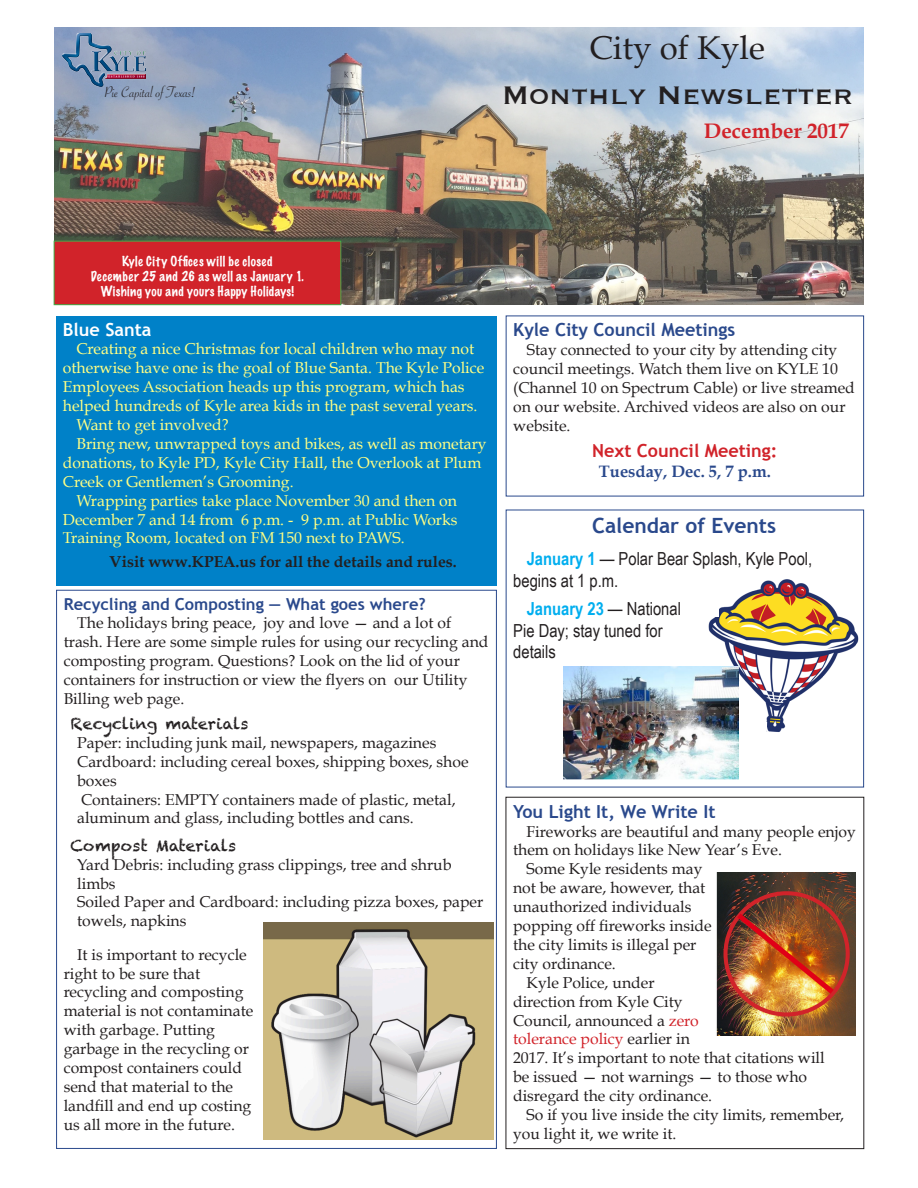
<style>
.page{position:relative;width:918px;height:1188px;background:#fff}
.page>*{position:absolute;margin:0;border:0;box-sizing:border-box;transform-origin:0 0}
.t1{font:33px "Copperplate";color:#231f20}
.t2{font:33px "Book Antiqua";color:#231f20}
.t3{font:700 21px "Trebuchet MS";color:#2a498c}
.t4{font:700 21px "Book Antiqua";color:#d1232a}
.t5{font:18px/21.6px "Arial Narrow";color:#231f20}
.t6{font:700 18px "Trebuchet MS";color:#2a498c}
.t7{font:700 18px "Trebuchet MS";color:#d1232a}
.t8{font:700 18px "Trebuchet MS";color:#fff}
.t9{font:700 16.5px "Trebuchet MS";color:#2a498c}
.t10{font:700 16.5px "Book Antiqua";color:#2a498c}
.t11{font:16.5px "Savoye Let Plain";color:#231f20}
.t12{font:15.75px/18.9px "Book Antiqua";color:#231f20}
.t13{font:15.75px/18.9px "Book Antiqua";color:#ffff84}
.t14{font:700 15.75px "Book Antiqua";color:#231f20}
.t15{font:15.75px "Chalkduster";color:#231f20}
.t16{font:100 12.6px/15.1px "Marker Felt";letter-spacing:.035em;color:#fff;text-align:center}
.s1{font-weight:700;color:#00aeef}
.s2{color:#d1232a}
</style>
<div class="page">
<img style="left:54px;top:27px;width:810px;height:278px">
<div style="left:54px;top:241px;width:287px;height:64px;background:#d1232a"></div>
<div style="left:54px;top:241px;width:287px;height:64px;border:1px solid #40ae49"></div>
<img style="left:62px;top:33px;width:83px;height:54px">
<img style="left:263px;top:923px;width:230px;height:217px">
<img style="left:716px;top:873px;width:139px;height:162px">
<div style="left:724px;top:891px;width:126px;height:126px;border:4px solid #d1232a;border-radius:50%"></div>
<img style="left:732px;top:908px;width:107px;height:91px">
<img style="left:708px;top:579px;width:151px;height:153px">
<div style="left:698px;top:599px;width:21px;height:18px;background:#fff"></div>
<svg style="left:739px;top:721px;width:28px;height:11px"></svg>
<img style="left:564px;top:666px;width:175px;height:113px">
<div style="left:56px;top:316px;width:441px;height:270px;background:#0081c8"></div>
<p class="t11" style="left:104px;top:81px;width:93px">Pie Capital of Texas!</p>
<p class="t2" style="left:590px;top:27px;width:177px">City of Kyle</p>
<p class="t1" style="left:502px;top:73px;width:353px">Monthly Newsletter</p>
<p class="t4" style="left:704px;top:118px;width:147px">December 2017</p>
<p class="t16" style="left:91px;top:253px;width:215px">Kyle City Offices will be closed<br>December 25 and 26 as well as January 1.</p>
<p class="t16" style="left:101px;top:284px;width:195px">Wishing you and yours Happy Holidays!</p>
<p class="t8" style="left:63px;top:318px;width:90px">Blue Santa</p>
<p class="t13" style="left:63px;top:340px;width:423px;text-indent:14px">Creating a nice Christmas for local children who may not otherwise have one is the goal of Blue Santa. The Kyle Police Employees Association heads up this program, which has helped hundreds of Kyle area kids in the past several years.</p>
<p class="t13" style="left:76px;top:415px;width:154px">Want to get involved?</p>
<p class="t13" style="left:63px;top:434px;width:425px;text-indent:14px">Bring new, unwrapped toys and bikes, as well as monetary donations, to Kyle PD, Kyle City Hall, the Overlook at Plum<br>Creek or Gentlemen’s Grooming.</p>
<p class="t13" style="left:63px;top:491px;width:396px;text-align:justify;text-indent:14px">Wrapping parties take place November 30 and then on December 7 and 14 from 6 p.m. - 9 p.m. at Public Works Training Room, located on FM 150 next to PAWS.</p>
<p class="t14" style="left:110px;top:552px;width:349px">Visit www.KPEA.us for all the details and rules.</p>
<p class="t9" style="left:64px;top:593px;width:364px">Recycling and Composting — What goes where?</p>
<p class="t12" style="left:64px;top:614px;width:426px;text-indent:14px">The holidays bring peace, joy and love — and a lot of trash. Here are some simple rules for using our recycling and composting program. Questions? Look on the lid of your containers for instruction or view the flyers on our Utility Billing web page.</p>
<p class="t15" style="left:70px;top:714px;width:179px">Recycling materials</p>
<p class="t12" style="left:77px;top:733px;width:361px">Paper: including junk mail, newspapers, magazines</p>
<p class="t12" style="left:77px;top:752px;width:393px">Cardboard: including cereal boxes, shipping boxes, shoe</p>
<p class="t12" style="left:77px;top:771px;width:41px">boxes</p>
<p class="t12" style="left:81px;top:790px;width:376px">Containers: EMPTY containers made of plastic, metal,</p>
<p class="t12" style="left:77px;top:809px;width:338px">aluminum and glass, including bottles and cans.</p>
<p class="t15" style="left:70px;top:836px;width:167px">Compost Materials</p>
<p class="t12" style="left:77px;top:855px;width:376px">Yard Debris: including grass clippings, tree and shrub</p>
<p class="t12" style="left:77px;top:874px;width:40px">limbs</p>
<p class="t12" style="left:77px;top:893px;width:408px">Soiled Paper and Cardboard: including pizza boxes, paper</p>
<p class="t12" style="left:77px;top:912px;width:111px">towels, napkins</p>
<p class="t12" style="left:64px;top:945px;width:191px;text-indent:14px">It is important to recycle right to be sure that recycling and composting material is not contaminate with garbage. Putting garbage in the recycling or compost containers could send that material to the landfill and end up costing us all more in the future.</p>
<p class="t6" style="left:513px;top:319px;width:224px">Kyle City Council Meetings</p>
<p class="t12" style="left:513px;top:340px;width:343px;text-indent:14px">Stay connected to your city by attending city council meetings. Watch them live on KYLE 10 (Channel 10 on Spectrum Cable) or live streamed on our website. Archived videos are also on our website.</p>
<p class="t7" style="left:592px;top:439px;width:187px">Next Council Meeting:</p>
<p class="t10" style="left:599px;top:461px;width:173px">Tuesday, Dec. 5, 7 p.m.</p>
<p class="t3" style="left:592px;top:512px;width:186px">Calendar of Events</p>
<p class="t5" style="left:513px;top:547px;width:301px;text-indent:14px"><span class="s1">January 1</span> — Polar Bear Splash, Kyle Pool, begins at 1 p.m.</p>
<p class="t5" style="left:513px;top:597px;width:169px;text-indent:14px"><span class="s1">January 23</span> — National<br>Pie Day; stay tuned for details</p>
<p class="t6" style="left:513px;top:800px;width:204px">You Light It, We Write It</p>
<p class="t12" style="left:513px;top:822px;width:344px;text-indent:14px">Fireworks are beautiful and many people enjoy them on holidays like New Year’s Eve.</p>
<p class="t12" style="left:513px;top:860px;width:200px;text-indent:14px">Some Kyle residents may not be aware, however, that unauthorized individuals popping off fireworks inside the city limits is illegal per city ordinance.</p>
<p class="t12" style="left:513px;top:973px;width:313px;text-indent:14px">Kyle Police, under<br>direction from Kyle City<br>Council, announced a <span class="s2">zero<br>tolerance policy</span> earlier in<br>2017. It’s important to note that citations will be issued — not warnings — to those who disregard the city ordinance.</p>
<p class="t12" style="left:513px;top:1105px;width:333px;text-indent:14px">So if you live inside the city limits, remember, you light it, we write it.</p>
</div>
